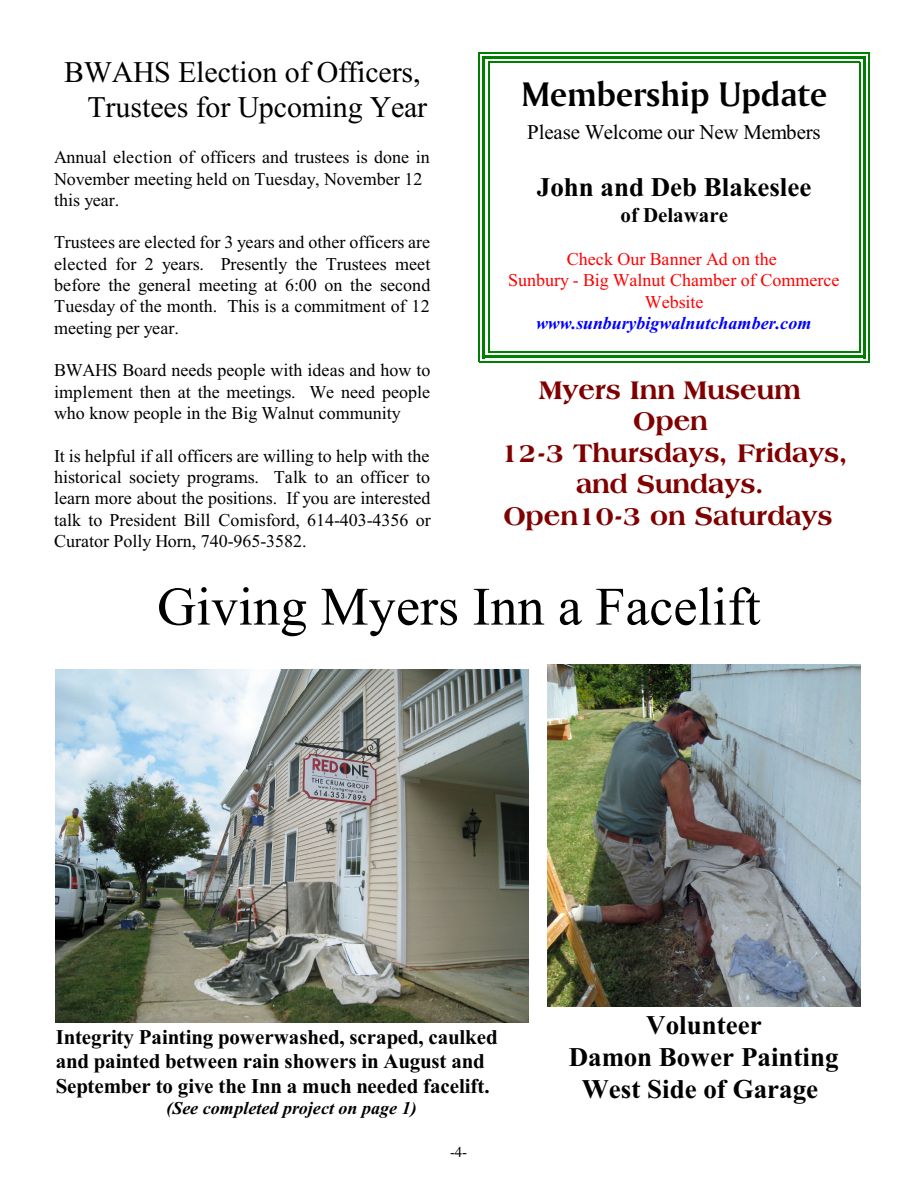
<style>
.page{position:relative;width:918px;height:1188px;background:#fff}
.page>*{position:absolute;margin:0;border:0;box-sizing:border-box;transform-origin:0 0}
.t1{font:54px "Times New Roman";color:#000}
.t2{font:36px "Amerigo BT Roman A,Bold";color:#000}
.t3{font:30px/35.4px "Times New Roman";letter-spacing:-.005em;color:#000;text-align:right}
.t4{font:800 27px/31.5px "Americana BT";color:#800000;text-align:center}
.t5{font:700 27px/31.7px "Times New Roman";color:#000;text-align:center}
.t6{font:700 21px/24.6px "Times New Roman";color:#000}
.t7{font:21px "Times New Roman";letter-spacing:-.015em;color:#000}
.t8{font:18px/21.3px "Times New Roman";color:#000;text-align:justify}
.t9{font:18px/21.5px "Times New Roman";color:#f00;text-align:center}
.t10{font:italic 700 18px "Times New Roman";color:#00f}
.t11{font:italic 700 18px "Times New Roman";color:#000}
.t12{font:15px "Times New Roman";color:#000}
</style>
<div class="page">
<hr style="left:488px;top:62px;width:1px;height:290px;background:#008000">
<hr style="left:859px;top:62px;width:1px;height:290px;background:#008000">
<hr style="left:488px;top:62px;width:372px;height:1px;background:#008000">
<hr style="left:488px;top:351px;width:372px;height:1px;background:#008000">
<hr style="left:483px;top:56px;width:2px;height:302px;background:#008000">
<hr style="left:863px;top:56px;width:3px;height:302px;background:#008000">
<hr style="left:483px;top:56px;width:383px;height:2px;background:#008000">
<hr style="left:483px;top:356px;width:383px;height:2px;background:#008000">
<hr style="left:479px;top:52px;width:1px;height:310px;background:#008000">
<hr style="left:869px;top:52px;width:1px;height:310px;background:#008000">
<hr style="left:479px;top:52px;width:391px;height:1px;background:#008000">
<hr style="left:479px;top:361px;width:391px;height:1px;background:#008000">
<img style="left:56px;top:669px;width:472px;height:353px">
<img style="left:547px;top:664px;width:314px;height:342px">
<h3 class="t3" style="left:64px;top:57px;width:365px">BWAHS Election of Officers,<br>Trustees for Upcoming Year</h3>
<p class="t8" style="left:54px;top:148px;width:377px;text-align:left">Annual election of officers and trustees is done in<br>November meeting held on Tuesday, November 12 this year.</p>
<p class="t8" style="left:54px;top:233px;width:378px">Trustees are elected for 3 years and other officers are elected for 2 years. Presently the Trustees meet before the general meeting at 6:00 on the second Tuesday of the month. This is a commitment of 12 meeting per year.</p>
<p class="t8" style="left:54px;top:361px;width:378px">BWAHS Board needs people with ideas and how to implement then at the meetings. We need people who know people in the Big Walnut community</p>
<p class="t8" style="left:54px;top:447px;width:378px">It is helpful if all officers are willing to help with the historical society programs. Talk to an officer to learn more about the positions. If you are interested talk to President Bill Comisford, 614-403-4356 or Curator Polly Horn, 740-965-3582.</p>
<h2 class="t2" style="left:521px;top:79px;width:307px">Membership Update</h2>
<p class="t7" style="left:527px;top:124px;width:295px">Please Welcome our New Members</p>
<h3 class="t5" style="left:537px;top:174px;width:276px">John and Deb Blakeslee</h3>
<p class="t6" style="left:621px;top:205px;width:109px">of Delaware</p>
<p class="t9" style="left:508px;top:250px;width:333px">Check Our Banner Ad on the<br>Sunbury - Big Walnut Chamber of Commerce<br>Website</p>
<p class="t10" style="left:536px;top:317px;width:277px">www.sunburybigwalnutchamber.com</p>
<h3 class="t4" style="left:501px;top:376px;width:349px">Myers Inn Museum<br>Open<br>12-3 Thursdays, Fridays, and Sundays.<br>Open10-3 on Saturdays</h3>
<h1 class="t1" style="left:157px;top:587px;width:605px">Giving Myers Inn a Facelift</h1>
<p class="t6" style="left:56px;top:1026px;width:443px">Integrity Painting powerwashed, scraped, caulked and painted between rain showers in August and<br>September to give the Inn a much needed facelift.</p>
<p class="t11" style="left:166px;top:1102px;width:252px">(See completed project on page 1)</p>
<p class="t12" style="left:450px;top:1147px;width:19px">-4-</p>
<h3 class="t5" style="left:569px;top:1012px;width:271px">Volunteer<br>Damon Bower Painting<br>West Side of Garage</h3>
</div>
